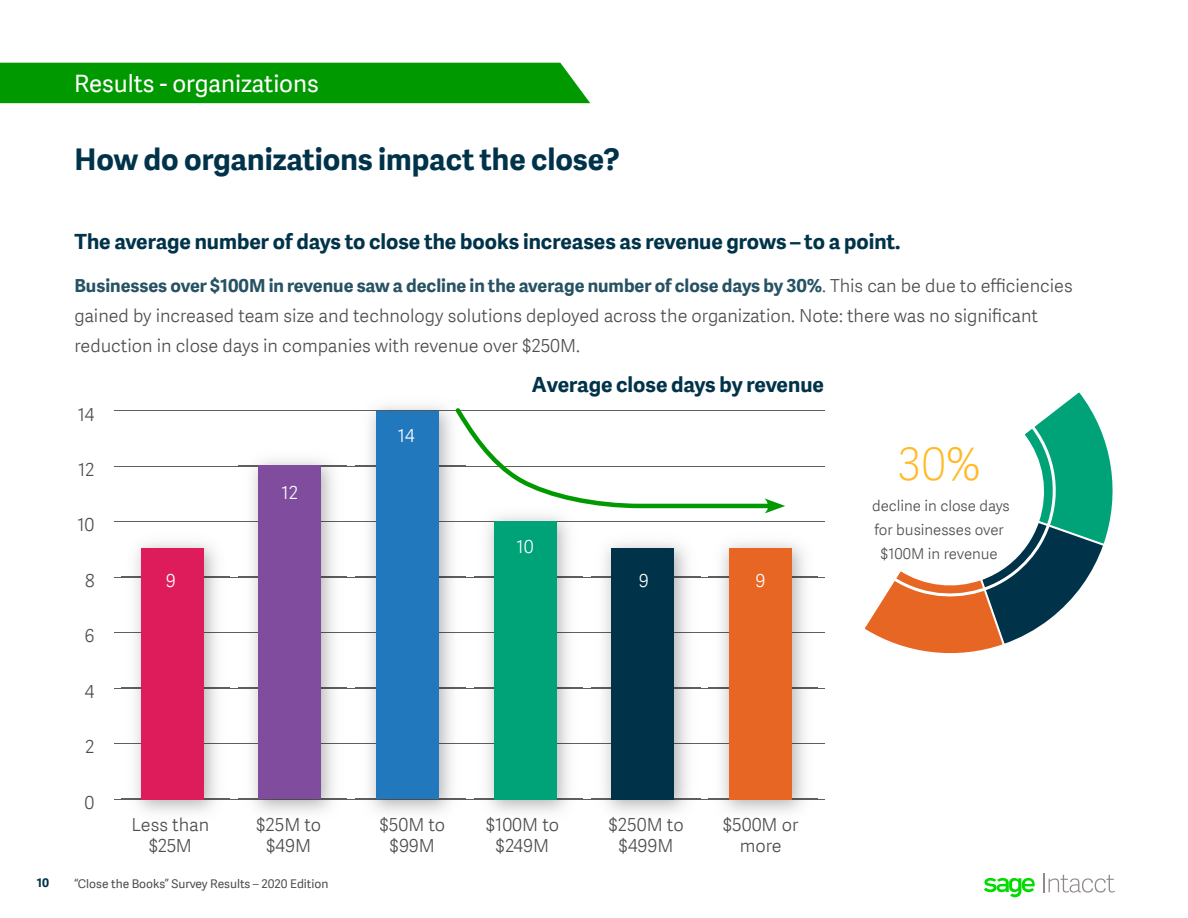
<style>
.page{position:relative;width:1188px;height:918px;background:#fff}
.page>*{position:absolute;margin:0;border:0;box-sizing:border-box;transform-origin:0 0}
.Body_copy{font:45px "Adelle Sans SAGE Th";color:#ffba26}
.Heading1{font:700 30px "Adelle Sans SAGE";color:#00334a}
.Section_Title{font:24px "Adelle Sans SAGE";color:#fff}
.Heading_2{font:700 21px "Adelle Sans SAGE";color:#00334a}
.Body_copy-2{font:18px/21px "Adelle Sans SAGE Lt";color:#4d4d4f;text-align:center}
.Body_copy-3{font:18px "Adelle Sans SAGE Lt";color:#fff}
.Body_copy-4{font:15px/24px "Adelle Sans SAGE Lt";color:#4d4d4f;text-align:center}
.t1{font:12px "Adelle Sans SAGE";color:#4d4d4f}
.t2{font:700 12px "Adelle Sans SAGE";color:#00334a}
.s1{font-family:"Adelle Sans SAGE";font-weight:700;color:#265264}
</style>
<div class="page">
<div style="left:0;top:63px;width:590px;height:40px;background:#090"></div>
<hr style="left:45px;top:799px;width:836px;height:1px;background:#5e5e5e">
<hr style="left:45px;top:743px;width:836px;height:1px;background:#5e5e5e">
<hr style="left:45px;top:688px;width:836px;height:1px;background:#5e5e5e">
<hr style="left:45px;top:632px;width:836px;height:1px;background:#5e5e5e">
<hr style="left:45px;top:577px;width:836px;height:1px;background:#5e5e5e">
<hr style="left:45px;top:521px;width:836px;height:1px;background:#5e5e5e">
<hr style="left:45px;top:466px;width:836px;height:1px;background:#5e5e5e">
<hr style="left:45px;top:410px;width:836px;height:1px;background:#5e5e5e">
<img style="left:122px;top:542px;width:108px;height:271px">
<img style="left:122px;top:799px;width:108px;height:1px">
<img style="left:122px;top:743px;width:108px;height:1px">
<img style="left:122px;top:688px;width:108px;height:1px">
<img style="left:122px;top:632px;width:108px;height:1px">
<img style="left:122px;top:577px;width:108px;height:1px">
<div style="left:141px;top:548px;width:62px;height:251px;background:#de1c5c"></div>
<img style="left:239px;top:459px;width:108px;height:354px">
<img style="left:239px;top:799px;width:108px;height:1px">
<img style="left:239px;top:743px;width:108px;height:1px">
<img style="left:239px;top:688px;width:108px;height:1px">
<img style="left:239px;top:632px;width:108px;height:1px">
<img style="left:239px;top:577px;width:108px;height:1px">
<img style="left:239px;top:521px;width:108px;height:1px">
<img style="left:239px;top:466px;width:108px;height:1px">
<div style="left:259px;top:466px;width:62px;height:333px;background:#804d9e"></div>
<img style="left:356px;top:405px;width:109px;height:408px">
<img style="left:356px;top:799px;width:109px;height:1px">
<img style="left:356px;top:743px;width:109px;height:1px">
<img style="left:356px;top:688px;width:109px;height:1px">
<img style="left:356px;top:632px;width:109px;height:1px">
<img style="left:356px;top:577px;width:109px;height:1px">
<img style="left:356px;top:521px;width:109px;height:1px">
<img style="left:356px;top:466px;width:96px;height:1px">
<img style="left:356px;top:410px;width:96px;height:1px">
<div style="left:376px;top:412px;width:63px;height:387px;background:#2178bd"></div>
<img style="left:474px;top:515px;width:108px;height:298px">
<img style="left:474px;top:799px;width:108px;height:1px">
<img style="left:474px;top:743px;width:108px;height:1px">
<img style="left:474px;top:688px;width:108px;height:1px">
<img style="left:474px;top:632px;width:108px;height:1px">
<img style="left:474px;top:577px;width:108px;height:1px">
<img style="left:474px;top:521px;width:108px;height:1px">
<div style="left:494px;top:521px;width:62px;height:278px;background:#00a378"></div>
<img style="left:591px;top:542px;width:110px;height:271px">
<img style="left:591px;top:799px;width:110px;height:1px">
<img style="left:591px;top:743px;width:110px;height:1px">
<img style="left:591px;top:688px;width:110px;height:1px">
<img style="left:591px;top:632px;width:110px;height:1px">
<img style="left:591px;top:577px;width:110px;height:1px">
<div style="left:612px;top:548px;width:62px;height:251px;background:#00334a"></div>
<img style="left:708px;top:542px;width:110px;height:271px">
<img style="left:708px;top:799px;width:110px;height:1px">
<img style="left:708px;top:743px;width:110px;height:1px">
<img style="left:708px;top:688px;width:110px;height:1px">
<img style="left:708px;top:632px;width:110px;height:1px">
<img style="left:708px;top:577px;width:110px;height:1px">
<div style="left:729px;top:548px;width:62px;height:251px;background:#e86624"></div>
<div style="left:34px;top:389px;width:80px;height:455px;background:#fff"></div>
<div style="left:825px;top:368px;width:165px;height:465px;background:#fff"></div>
<svg style="left:865px;top:392px;width:248px;height:262px"></svg>
<svg style="left:865px;top:392px;width:199px;height:208px"></svg>
<svg style="left:452px;top:405px;width:333px;height:109px"></svg>
<svg style="left:984px;top:878px;width:51px;height:19px"></svg>
<svg style="left:1043px;top:873px;width:72px;height:20px"></svg>
<p class="Section_Title" style="left:74px;top:66px;width:246px">Results - organizations</p>
<p class="Heading1" style="left:75px;top:137px;width:547px">How do organizations impact the close?</p>
<p class="Heading_2" style="left:75px;top:226px;width:828px">The average number of days to close the books increases as revenue grows – to a point.</p>
<p class="Body_copy-2" style="left:75px;top:270px;width:1000px;line-height:30px;text-align:left"><span class="s1">Businesses over $100M in revenue saw a decline in the average number of close days by 30%</span>. This can be due to efficiencies gained by increased team size and technology solutions deployed across the organization. Note: there was no significant reduction in close days in companies with revenue over $250M.</p>
<p class="Body_copy-2" style="left:78px;top:403px;width:18px">14</p>
<p class="Body_copy-2" style="left:78px;top:459px;width:18px">12</p>
<p class="Body_copy-2" style="left:77px;top:514px;width:19px">10</p>
<p class="Body_copy-2" style="left:85px;top:569px;width:11px">8</p>
<p class="Body_copy-2" style="left:84px;top:625px;width:12px">6</p>
<p class="Body_copy-2" style="left:85px;top:680px;width:11px">4</p>
<p class="Body_copy-2" style="left:85px;top:736px;width:11px">2</p>
<p class="Body_copy-2" style="left:85px;top:791px;width:11px">0</p>
<p class="Body_copy-3" style="left:281px;top:479px;width:18px">12</p>
<p class="Body_copy-3" style="left:398px;top:423px;width:18px">14</p>
<p class="Heading_2" style="left:532px;top:369px;width:294px">Average close days by revenue</p>
<p class="Body_copy-3" style="left:517px;top:534px;width:19px">10</p>
<p class="Body_copy-3" style="left:166px;top:568px;width:12px">9</p>
<p class="Body_copy-3" style="left:639px;top:568px;width:12px">9</p>
<p class="Body_copy-3" style="left:756px;top:568px;width:12px">9</p>
<p class="Body_copy-2" style="left:131px;top:814px;width:80px">Less than $25M</p>
<p class="Body_copy-2" style="left:256px;top:814px;width:67px">$25M to $49M</p>
<p class="Body_copy-2" style="left:379px;top:814px;width:67px">$50M to $99M</p>
<p class="Body_copy-2" style="left:486px;top:814px;width:75px">$100M to $249M</p>
<p class="Body_copy-2" style="left:609px;top:814px;width:77px">$250M to $499M</p>
<p class="Body_copy-2" style="left:723px;top:814px;width:77px">$500M or more</p>
<p class="t2" style="left:37px;top:873px;width:14px">10</p>
<p class="t1" style="left:74px;top:875px;width:256px">“Close the Books” Survey Results – 2020 Edition</p>
<p class="Body_copy" style="left:897px;top:432px;width:85px">30%</p>
<p class="Body_copy-4" style="left:872px;top:493px;width:139px">decline in close days for businesses over $100M in revenue</p>
</div>
